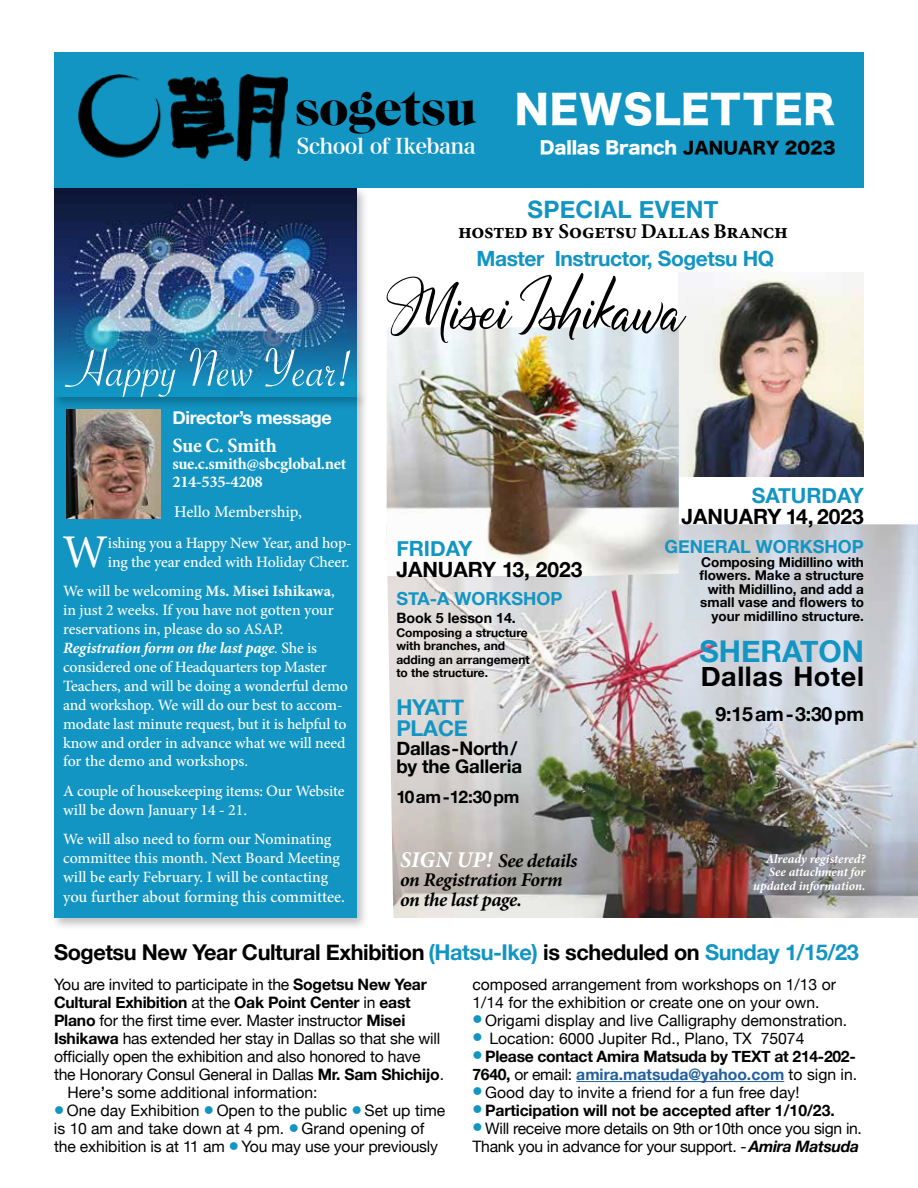
<style>
.page{position:relative;width:918px;height:1188px;background:#fff}
.page>*{position:absolute;margin:0;border:0;box-sizing:border-box;transform-origin:0 0}
.t1{font:57.45px "Savoye Let Plain";color:#fff}
.t2{font:48.15px "Caslon Gra D";color:#000}
.t3{font:46.95px "Minion Pro";color:#fff}
.t4{font:39px "Hira Kaku Std N W8";letter-spacing:.02em;color:#fff}
.t5{font:700 30px "Helvetica Neue";color:#1295c3}
.t6{font:700 27px "Helvetica Neue";letter-spacing:.02em;color:#000}
.t7{font:700 24px "Helvetica Neue";letter-spacing:.01em;color:#1295c3}
.t8{font:700 21.75px "Helvetica Neue";letter-spacing:-.02em;color:#000}
.t9{font:700 21.75px/21px "Helvetica Neue";letter-spacing:-.01em;color:#1295c3}
.t10{font:700 21px "Helvetica Neue";letter-spacing:-.02em;color:#1295c3}
.t11{font:700 21px "Helvetica Neue";color:#000}
.t12{font:700 21px "Minion Pro";letter-spacing:-.02em;color:#000}
.t13{font:21px "Hira Min Pro W6";letter-spacing:-.03em;color:#fff}
.t14{font:700 21px "Helvetica Neue";color:#1295c3}
.t15{font:700 20.25px "Minion Pro";letter-spacing:-.03em;color:#fff}
.t16{font:italic 700 19.5px/19.5px "Minion Pro";letter-spacing:-.02em;color:#000}
.t17{font:700 19.5px "Helvetica Neue";letter-spacing:-.01em;color:#000}
.t18{font:700 18.75px/18px "Helvetica Neue";letter-spacing:-.01em;color:#000}
.t19{font:700 18px "Helvetica Neue";color:#1295c3}
.t20{font:700 18px "Helvetica Neue";letter-spacing:-.02em;color:#fff}
.t21{font:17.25px "Hira Kaku Std N W8";letter-spacing:-.01em;color:#fff}
.t22{font:700 17.25px "Helvetica Neue";letter-spacing:-.01em;color:#000}
.t23{font:500 16.5px "Minion Pro";color:#fff}
.t24{font:700 16.5px/18px "Minion Pro";letter-spacing:-.02em;color:#fff}
.t25{font:15.75px/18px "Helvetica Neue";letter-spacing:-.01em;color:#000}
.t26{font:500 15.75px/18.9px "Minion Pro";letter-spacing:-.01em;color:#fff}
.t27{font:700 15.75px/18px "Helvetica Neue";letter-spacing:-.015em;color:#000}
.t28{font:700 14.25px "Helvetica Neue";color:#000}
.t29{font:700 13.5px/13.5px "Helvetica Neue";color:#000;text-align:right}
.t30{font:italic 700 12.75px/13.5px "Minion Pro";letter-spacing:-.005em;color:#fff;text-align:right}
.t31{font:700 12px/13.5px "Helvetica Neue";color:#000}
.s1{font-family:"Hira Kaku Std W8";font-size:16.5px;color:#000}
.s2{font-weight:700}
.s3{font-weight:400}
.s4{font-weight:700;font-style:italic}
.s5{font-weight:400;font-style:italic}
.s6{font-size:15.75px}
.s7{font-size:22.5px;color:#fff}
.s8{color:#1295c3}
.s9{font-weight:500}
.s10{color:#215e9e}
</style>
<div class="page">
<div style="left:51px;top:390px;width:319px;height:541px;background:#000;opacity:.25"></div>
<div style="left:54px;top:394px;width:302px;height:524px;background:#1295c3"></div>
<div style="left:54px;top:52px;width:810px;height:136px;background:#1295c3"></div>
<img style="left:78px;top:75px;width:209px;height:86px">
<img style="left:66px;top:410px;width:94px;height:109px">
<div style="left:51px;top:185px;width:319px;height:225px;background:#000;opacity:.25"></div>
<img style="left:54px;top:188px;width:302px;height:209px">
<hr style="left:576px;top:1081px;width:208px;height:1px;background:#215e9e">
<img style="left:679px;top:273px;width:185px;height:204px">
<img style="left:387px;top:524px;width:531px;height:394px">
<img style="left:387px;top:343px;width:292px;height:233px">
<svg style="left:386px;top:273px;width:301px;height:70px"></svg>
<h2 class="t2" style="left:295px;top:80px;width:183px">sogetsu</h2>
<h3 class="t13" style="left:297px;top:128px;width:181px">School of Ikebana</h3>
<h3 class="t4" style="left:515px;top:88px;width:322px">NEWSLETTER</h3>
<p class="t21" style="left:540px;top:138px;width:297px">Dallas Branch <span class="s1">JANUARY 2023</span></p>
<h1 class="t1" style="left:67px;top:331px;width:288px">Happy New Year!</h1>
<h3 class="t7" style="left:528px;top:191px;width:192px">SPECIAL EVENT</h3>
<h3 class="t12" style="left:458px;top:216px;width:331px">hosted by Sogetsu Dallas Branch</h3>
<h3 class="t10" style="left:476px;top:243px;width:299px">Master Instructor, Sogetsu HQ</h3>
<p class="t20" style="left:172px;top:403px;width:161px">Director’s message</p>
<p class="t15" style="left:172px;top:432px;width:106px">Sue C. Smith</p>
<p class="t24" style="left:172px;top:454px;width:175px">sue.c.smith@sbcglobal.net<br>214-535-4208</p>
<p class="t23" style="left:174px;top:501px;width:129px">Hello Membership,</p>
<h3 class="t14" style="left:752px;top:479px;width:114px">SATURDAY</h3>
<h3 class="t11" style="left:682px;top:500px;width:184px">JANUARY 14, 2023</h3>
<p class="t19" style="left:665px;top:533px;width:201px">GENERAL WORKSHOP</p>
<p class="t29" style="left:699px;top:555px;width:166px">Composing Midillino with flowers. Make a structure with Midillino, and add a small vase and flowers to your midillino structure.</p>
<h3 class="t5" style="left:700px;top:628px;width:166px">SHERATON</h3>
<h3 class="t6" style="left:701px;top:655px;width:165px">Dallas Hotel</h3>
<p class="t17" style="left:716px;top:698px;width:150px">9:15 am -3:30 pm</p>
<h3 class="t3" style="left:62px;top:521px;width:47px">W</h3>
<p class="t26" style="left:108px;top:534px;width:245px">ishing you a Happy New Year, and hop&shy;ing the year ended with Holiday Cheer.</p>
<p class="t26" style="left:63px;top:582px;width:286px">We will be welcoming <span class="s2">Ms. Misei Ishikawa</span><span class="s3">, </span>in just 2 weeks. If you have not gotten your reservations in, please do so ASAP.<br><span class="s4">Registration form on the last page</span><span class="s5">.</span> She is considered one of Headquarters top Master Teachers, and will be doing a wonderful demo and workshop. We will do our best to accom&shy;modate last minute request, but it is helpful to know and order in advance what we will need for the demo and workshops.</p>
<p class="t26" style="left:63px;top:781px;width:283px">A couple of housekeeping items: Our Website will be down January 14 <span class="s2">-</span> 21.</p>
<p class="t26" style="left:63px;top:830px;width:278px">We will also need to form our Nominating committee this month. Next Board Meeting will be early February. I will be contacting</p>
<p class="t23" style="left:63px;top:885px;width:283px"><span class="s6">y</span>ou further about forming this committee.</p>
<h3 class="t10" style="left:396px;top:532px;width:78px">FRIDAY</h3>
<h3 class="t11" style="left:396px;top:553px;width:188px">JANUARY 13, 2023</h3>
<p class="t19" style="left:396px;top:584px;width:168px">STA-A WORKSHOP</p>
<p class="t28" style="left:396px;top:607px;width:121px">Book 5 lesson 14.</p>
<p class="t31" style="left:396px;top:626px;width:135px">Composing a structure with branches, and adding an arrangement to the structure.</p>
<h3 class="t9" style="left:396px;top:697px;width:73px">HYATT<br>PLACE</h3>
<p class="t18" style="left:396px;top:740px;width:127px">Dallas-North/ by the Galleria</p>
<p class="t22" style="left:396px;top:783px;width:125px">10 am -12:30 pm</p>
<p class="t16" style="left:400px;top:851px;width:179px"><span class="s7">SIGN UP!</span> See details on Registration Form on the last page.</p>
<p class="t30" style="left:753px;top:852px;width:114px">Already registered?<br>See attachment for updated information.</p>
<h3 class="t8" style="left:54px;top:935px;width:807px">Sogetsu New Year Cultural Exhibition <span class="s8">(Hatsu-Ike)</span> is scheduled on <span class="s8">Sunday 1/15/23</span></h3>
<p class="t25" style="left:54px;top:977px;width:374px">You are invited to participate in the <span class="s2">Sogetsu New Year</span></p>
<p class="t27" style="left:54px;top:994px;width:358px">Cultural Exhibition <span class="s3">at the</span> Oak Point Center <span class="s3">in</span> east</p>
<p class="t25" style="left:54px;top:1013px;width:353px"><span class="s2">Plano</span> for the first time ever. Master instructor <span class="s2">Misei</span></p>
<p class="t25" style="left:54px;top:1031px;width:388px"><span class="s2">Ishikawa</span> has extended her stay in Dallas so that she will</p>
<p class="t25" style="left:54px;top:1049px;width:368px">officially open the exhibition and also honored to have</p>
<p class="t25" style="left:54px;top:1067px;width:392px">the Honorary Consul General in Dallas <span class="s2">Mr. Sam Shichijo</span>.</p>
<p class="t25" style="left:67px;top:1085px;width:252px">Here<span class="s9">ʼ</span>s some additional information:</p>
<p class="t25" style="left:54px;top:1103px;width:393px"><span class="s8">●</span> One day Exhibition <span class="s8">●</span> Open to the public <span class="s8">●</span> Set up time is 10 am and take down at 4 pm. <span class="s8">●</span> Grand opening of the exhibition is at 11 am <span class="s8">●</span> You may use your previously</p>
<p class="t25" style="left:472px;top:976px;width:365px">composed arrangement from workshops on 1/13 or<br>1/14 for the exhibition or create one on your own.</p>
<p class="t25" style="left:472px;top:1012px;width:376px"><span class="s8">●</span> Origami display and live Calligraphy demonstration.</p>
<p class="t25" style="left:472px;top:1030px;width:333px"><span class="s8">●</span> Location: 6000 Jupiter Rd., Plano, TX 75074</p>
<p class="t27" style="left:472px;top:1048px;width:386px"><span class="s8">●</span> Please contact Amira Matsuda by TEXT at 214-202-<br>7640, <span class="s3">or email:</span> <span class="s10">amira.matsuda@yahoo.com</span> <span class="s3">to sign in.</span></p>
<p class="t25" style="left:472px;top:1084px;width:328px"><span class="s8">●</span> Good day to invite a friend for a fun free day!</p>
<p class="t27" style="left:472px;top:1102px;width:364px"><span class="s8">●</span> Participation will not be accepted after 1/10/23.</p>
<p class="t25" style="left:472px;top:1120px;width:391px"><span class="s8">●</span> Will receive more details on 9th or10th once you sign in.<br>Thank you in advance for your support. -<span class="s4">Amira Matsuda</span></p>
</div>
